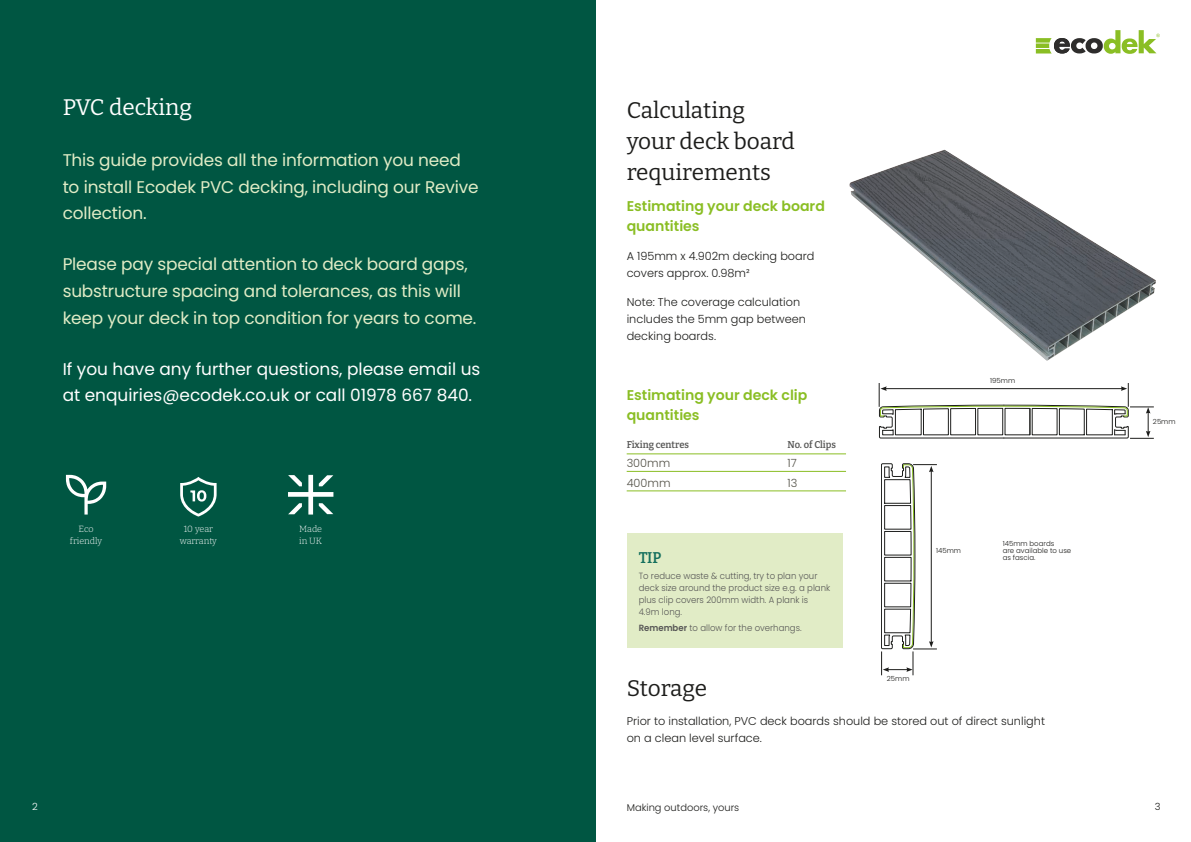
<style>
.page{position:relative;width:1191px;height:842px;background:#fff}
.page>*{position:absolute;margin:0;border:0;box-sizing:border-box;transform-origin:0 0}
.t1{font:22.6px/31px "Bitter";color:#1d1d1b}
.t2{font:22.6px "Bitter";letter-spacing:-.01em;color:#fff}
.t3{font:16.9px/26.8px "Poppins";letter-spacing:-.01em;color:#e1ecc6}
.t4{font:16.9px/26.8px "Poppins";color:#fff}
.Diagram_Text{font:600 15.5px "Bitter";color:#15705e;scale:.95 1}
.t5{font:600 14.1px/19.7px "Poppins";color:#8abe24}
.t6{font:300 11.3px/16.9px "Poppins";color:#1d1d1b}
.Table_with_rules{font:300 11.3px "Poppins";color:#545248}
.Table_rules{font:600 9.9px "Bitter";color:#575756;scale:.95 1}
.t7{font:300 9.9px "Poppins";color:#1d1d1b}
.t8{font:300 9.9px "Poppins";color:#fff}
.Diagram_Text-2{font:300 9px/12px "Poppins";color:#575756;scale:.95 1}
.t9{font:300 9px/12px "Bitter";color:#fff;text-align:center}
.t10{font:300 7px/7px "Poppins";color:#1d1d1b}
.s1{font-weight:600}
</style>
<div class="page">
<div style="left:0;top:0;width:595px;height:842px;background:#005642"></div>
<svg style="left:1035px;top:30px;width:124px;height:24px"></svg>
<hr style="left:626px;top:453px;width:220px;height:1px;background:#8abe24">
<hr style="left:626px;top:471px;width:220px;height:1px;background:#8abe24">
<hr style="left:626px;top:490px;width:220px;height:1px;background:#8abe24">
<div style="left:626px;top:532px;width:216px;height:115px;background:#e1ecc6"></div>
<img style="left:849px;top:150px;width:306px;height:211px">
<svg style="left:881px;top:463px;width:56px;height:212px"></svg>
<svg style="left:879px;top:383px;width:274px;height:56px"></svg>
<svg style="left:66px;top:475px;width:40px;height:39px"></svg>
<svg style="left:180px;top:477px;width:37px;height:39px"></svg>
<svg style="left:288px;top:475px;width:45px;height:39px"></svg>
<p class="t2" style="left:63px;top:91px;width:131px">PVC decking</p>
<p class="t3" style="left:63px;top:147px;width:417px">This guide provides all the information you need to install Ecodek PVC decking, including our Revive collection.</p>
<p class="t3" style="left:63px;top:251px;width:415px">Please pay special attention to deck board gaps, substructure spacing and tolerances, as this will keep your deck in top condition for years to come.</p>
<p class="t4" style="left:63px;top:355px;width:419px">If you have any further questions, please email us at enquiries@ecodek.co.uk or call 01978 667 840.</p>
<p class="t9" style="left:70px;top:523px;width:34px">Eco friendly</p>
<p class="t9" style="left:180px;top:523px;width:39px">10 year warranty</p>
<p class="t9" style="left:299px;top:523px;width:25px;text-align:left">Made in UK</p>
<p class="t1" style="left:626px;top:93px;width:170px">Calculating your deck board requirements</p>
<p class="t5" style="left:626px;top:197px;width:200px">Estimating your deck board quantities</p>
<p class="t6" style="left:626px;top:248px;width:189px">A 195mm x 4.902m decking board covers approx. 0.98m²</p>
<p class="t6" style="left:626px;top:293px;width:181px">Note: The coverage calculation includes the 5mm gap between decking boards.</p>
<p class="t5" style="left:626px;top:386px;width:182px">Estimating your deck clip quantities</p>
<p class="Table_rules" style="left:626px;top:436px;width:67px">Fixing centres</p>
<p class="Table_rules" style="left:787px;top:436px;width:53px">No. of Clips</p>
<p class="Table_with_rules" style="left:626px;top:456px;width:45px">300mm</p>
<p class="Table_with_rules" style="left:787px;top:456px;width:11px">17</p>
<p class="Table_with_rules" style="left:626px;top:476px;width:45px">400mm</p>
<p class="Table_with_rules" style="left:787px;top:476px;width:11px">13</p>
<p class="Diagram_Text" style="left:638px;top:546px;width:26px">TIP</p>
<p class="Diagram_Text-2" style="left:638px;top:570px;width:203px">To reduce waste &amp; cutting, try to plan your deck size around the product size e.g. a plank plus clip covers 200mm width. A plank is 4.9m long.</p>
<p class="Diagram_Text-2" style="left:638px;top:622px;width:173px"><span class="s1">Remember</span> to allow for the overhangs.</p>
<p class="t10" style="left:990px;top:377px;width:27px">195mm</p>
<p class="t10" style="left:936px;top:547px;width:26px">145mm</p>
<p class="t10" style="left:1002px;top:540px;width:70px">145mm boards<br>are available to use as fascia.</p>
<p class="t10" style="left:887px;top:675px;width:24px">25mm</p>
<p class="t1" style="left:626px;top:671px;width:82px">Storage</p>
<p class="t6" style="left:626px;top:712px;width:420px">Prior to installation, PVC deck boards should be stored out of direct sunlight on a clean level surface.</p>
<p class="t10" style="left:1153px;top:418px;width:24px">25mm</p>
<p class="t8" style="left:32px;top:801px;width:7px">2</p>
<p class="t7" style="left:626px;top:802px;width:114px">Making outdoors, yours</p>
<p class="t7" style="left:1154px;top:801px;width:7px">3</p>
</div>
